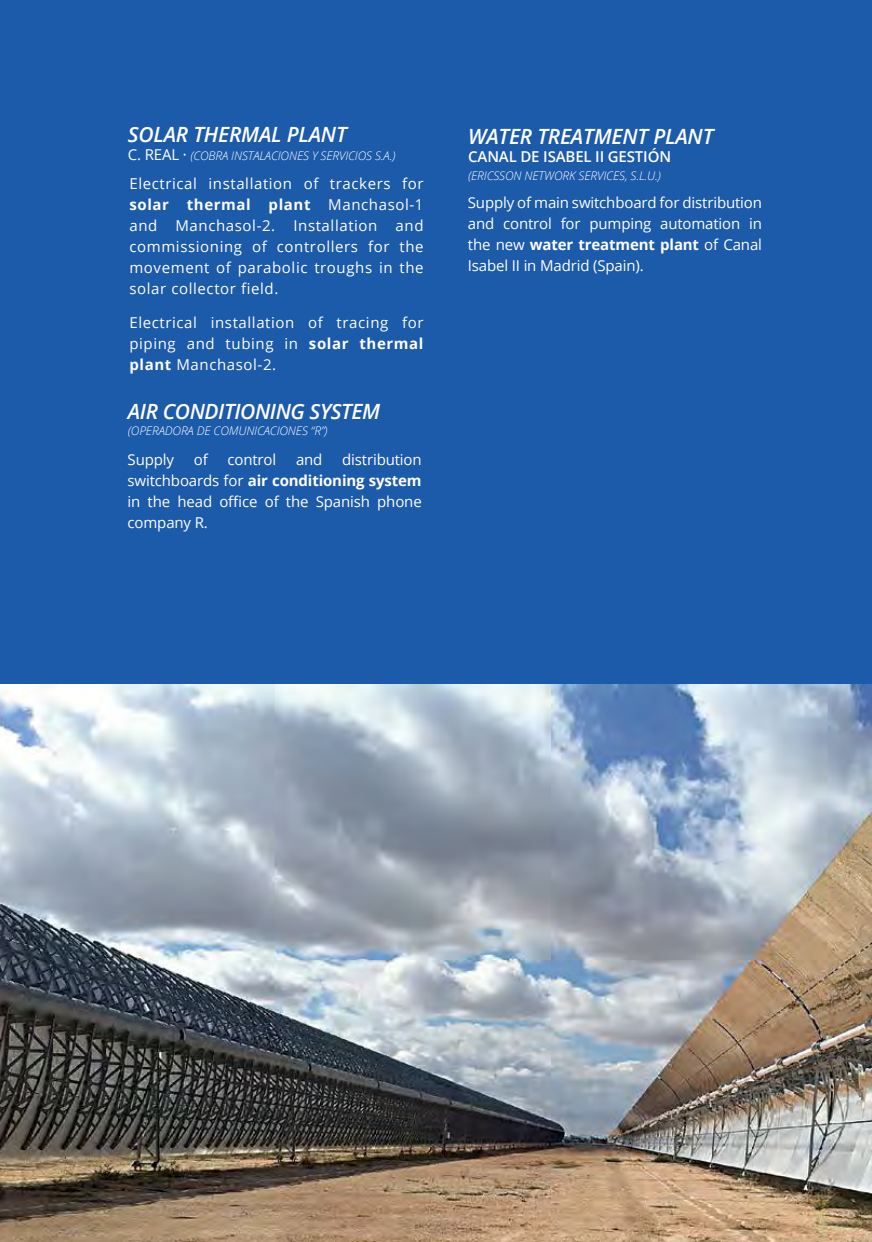
<style>
.page{position:relative;width:872px;height:1242px;background:#fff}
.page>*{position:absolute;margin:0;border:0;box-sizing:border-box;transform-origin:0 0}
.t1{font:italic 600 21px "Open Sans";letter-spacing:-.01em;color:#fff}
.t2{font:15px/21px "Open Sans";letter-spacing:-.01em;color:#fff;text-align:justify}
.t3{font:600 15px "Open Sans";letter-spacing:-.01em;color:#fff}
.t4{font:italic 300 12px "Open Sans";letter-spacing:-.01em;color:#fff}
.s1{font-weight:400;font-style:normal;font-size:15px}
.s2{font-weight:700}
</style>
<div class="page">
<div style="left:0;top:0;width:872px;height:684px;background:#1c5aaa"></div>
<img style="left:0;top:684px;width:872px;height:558px">
<h1 class="t1" style="left:128px;top:120px;width:220px">SOLAR THERMAL PLANT</h1>
<p class="t4" style="left:128px;top:147px;width:269px"><span class="s1">C. REAL ·</span> (COBRA INSTALACIONES Y SERVICIOS S.A.)</p>
<p class="t2" style="left:129px;top:173px;width:296px">Electrical installation of trackers for <span class="s2">solar thermal plant</span> Manchasol-1 and Manchasol-2. Installation and commissioning of controllers for the movement of parabolic troughs in the solar collector field.</p>
<p class="t2" style="left:129px;top:312px;width:296px">Electrical installation of tracing for piping and tubing in <span class="s2">solar thermal plant</span> Manchasol-2.</p>
<h1 class="t1" style="left:128px;top:396px;width:254px">AIR CONDITIONING SYSTEM</h1>
<p class="t4" style="left:128px;top:422px;width:201px">(OPERADORA DE COMUNICACIONES “R”)</p>
<p class="t2" style="left:128px;top:448px;width:48px">Supply</p>
<p class="t2" style="left:194px;top:448px;width:15px">of</p>
<p class="t2" style="left:227px;top:448px;width:50px">control</p>
<p class="t2" style="left:296px;top:448px;width:28px">and</p>
<p class="t2" style="left:128px;top:448px;width:296px;text-indent:215px">distribution switchboards for <span class="s2">air conditioning system </span>in the head office of the Spanish phone company R.</p>
<h1 class="t1" style="left:468px;top:122px;width:247px">WATER TREATMENT PLANT</h1>
<p class="t3" style="left:468px;top:146px;width:204px">CANAL DE ISABEL II GESTIÓN</p>
<p class="t4" style="left:468px;top:168px;width:194px">(ERICSSON NETWORK SERVICES, S.L.U.)</p>
<p class="t2" style="left:468px;top:192px;width:296px">Supply of main switchboard for distribution and control for pumping automation in the new <span class="s2">water treatment plant</span> of Canal Isabel II in Madrid (Spain).</p>
</div>
